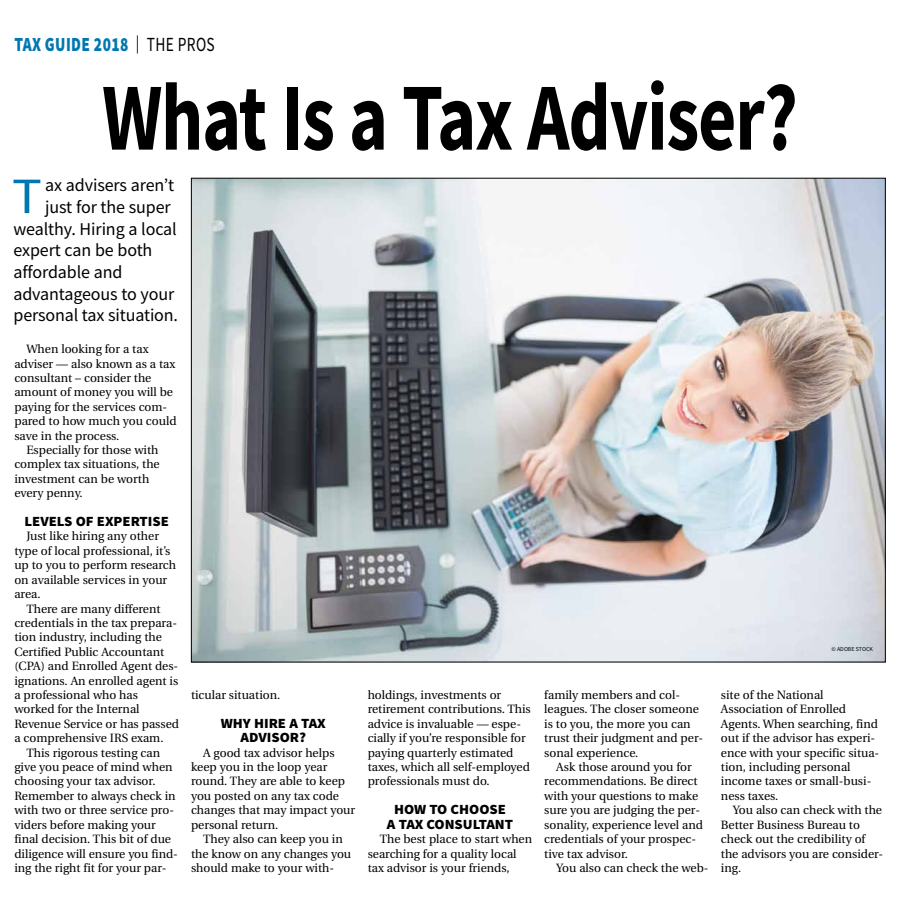
<style>
.page{position:relative;width:900px;height:908px;background:#fff}
.page>*{position:absolute;margin:0;border:0;box-sizing:border-box;transform-origin:0 0}
.t1{font:700 96px "Source Sans Pro";letter-spacing:-.015em;color:#000;scale:.77 1}
.t2{font:50.9px "Source Sans Pro";color:#0077b1;scale:1.1 1}
.t3{font:900 20px "Source Sans Pro";letter-spacing:.025em;color:#0077b1;scale:.77 1}
.t4{font:18px "Source Sans Pro";letter-spacing:-.005em;color:#000}
.t5{font:900 14px/14.4px "Source Sans Pro";color:#000;text-align:center;scale:1.05 1}
.t6{font:12px/14.4px "Utopia";color:#000}
.t7{font:6px "Source Sans Pro";color:#000}
.s1{font-weight:400;font-size:18px;color:#000}
.s2{font-weight:400;color:#000}
</style>
<div class="page">
<img style="left:193px;top:180px;width:691px;height:480px">
<h3 class="t3" style="left:14px;top:31px;width:262px">TAX GUIDE 2018 <span class="s1">|</span> <span class="s2">THE PROS</span></h3>
<h1 class="t1" style="left:102px;top:53px;width:905px">What Is a Tax Adviser?</h1>
<h2 class="t2" style="left:12px;top:164px;width:29px">T</h2>
<h3 class="t4" style="left:45px;top:174px;width:131px">ax advisers aren’t</h3>
<h3 class="t4" style="left:45px;top:195px;width:127px">just for the super</h3>
<h3 class="t4" style="left:13px;top:217px;width:165px">wealthy. Hiring a local</h3>
<h3 class="t4" style="left:13px;top:239px;width:140px">expert can be both</h3>
<h3 class="t4" style="left:13px;top:260px;width:110px">affordable and</h3>
<h3 class="t4" style="left:13px;top:282px;width:162px">advantageous to your</h3>
<h3 class="t4" style="left:13px;top:303px;width:166px">personal tax situation.</h3>
<p class="t6" style="left:26px;top:342px;width:124px">When looking for a tax</p>
<p class="t6" style="left:14px;top:356px;width:162px">adviser — also known as a tax</p>
<p class="t6" style="left:14px;top:371px;width:139px">consultant – consider the</p>
<p class="t6" style="left:14px;top:385px;width:160px">amount of money you will be</p>
<p class="t6" style="left:14px;top:399px;width:154px">paying for the services com-</p>
<p class="t6" style="left:14px;top:414px;width:164px">pared to how much you could</p>
<p class="t6" style="left:14px;top:428px;width:106px">save in the process.</p>
<p class="t6" style="left:26px;top:443px;width:134px">Especially for those with</p>
<p class="t6" style="left:14px;top:457px;width:147px">complex tax situations, the</p>
<p class="t6" style="left:14px;top:471px;width:136px">investment can be worth</p>
<p class="t6" style="left:14px;top:486px;width:70px">every penny.</p>
<p class="t5" style="left:24px;top:514px;width:139px">LEVELS OF EXPERTISE</p>
<p class="t6" style="left:14px;top:529px;width:163px;text-indent:12px">Just like hiring any other type of local professional, it’s up to you to perform research on available services in your area.</p>
<p class="t6" style="left:26px;top:601px;width:136px">There are many different</p>
<p class="t6" style="left:14px;top:615px;width:164px">credentials in the tax prepara-</p>
<p class="t6" style="left:14px;top:630px;width:149px">tion industry, including the</p>
<p class="t6" style="left:14px;top:644px;width:151px">Certified Public Accountant</p>
<p class="t6" style="left:14px;top:659px;width:165px">(CPA) and Enrolled Agent des-</p>
<p class="t6" style="left:14px;top:673px;width:165px">ignations. An enrolled agent is</p>
<p class="t6" style="left:14px;top:687px;width:125px">a professional who has</p>
<p class="t6" style="left:14px;top:702px;width:127px">worked for the Internal</p>
<p class="t6" style="left:14px;top:716px;width:166px">Revenue Service or has passed</p>
<p class="t6" style="left:14px;top:731px;width:151px">a comprehensive IRS exam.</p>
<p class="t6" style="left:26px;top:745px;width:135px">This rigorous testing can</p>
<p class="t6" style="left:14px;top:759px;width:160px">give you peace of mind when</p>
<p class="t6" style="left:14px;top:774px;width:143px">choosing your tax advisor.</p>
<p class="t6" style="left:14px;top:788px;width:163px">Remember to always check in</p>
<p class="t6" style="left:14px;top:803px;width:161px">with two or three service pro-</p>
<p class="t6" style="left:14px;top:817px;width:143px">viders before making your</p>
<p class="t6" style="left:14px;top:831px;width:158px">final decision. This bit of due</p>
<p class="t6" style="left:14px;top:846px;width:165px">diligence will ensure you find-</p>
<p class="t6" style="left:14px;top:860px;width:154px">ing the right fit for your par-</p>
<p class="t6" style="left:191px;top:687px;width:91px">ticular situation.</p>
<p class="t5" style="left:221px;top:715px;width:101px">WHY HIRE A TAX<br>ADVISOR?</p>
<p class="t6" style="left:191px;top:745px;width:166px;text-indent:12px">A good tax advisor helps keep you in the loop year round. They are able to keep you posted on any tax code changes that may impact your personal return.</p>
<p class="t6" style="left:191px;top:831px;width:162px;text-indent:12px">They also can keep you in the know on any changes you should make to your with-</p>
<p class="t6" style="left:368px;top:687px;width:165px">holdings, investments or retirement contributions. This advice is invaluable — espe&shy;cially if you’re responsible for paying quarterly estimated taxes, which all self-employed professionals must do.</p>
<p class="t5" style="left:387px;top:802px;width:122px">HOW TO CHOOSE<br>A TAX CONSULTANT</p>
<p class="t6" style="left:368px;top:831px;width:166px;text-indent:12px">The best place to start when searching for a quality local tax advisor is your friends,</p>
<p class="t6" style="left:544px;top:687px;width:160px">family members and col&shy;leagues. The closer someone is to you, the more you can trust their judgment and per&shy;sonal experience.</p>
<p class="t6" style="left:544px;top:759px;width:160px;text-indent:12px">Ask those around you for recommendations. Be direct with your questions to make sure you are judging the per&shy;sonality, experience level and credentials of your prospec&shy;tive tax advisor.</p>
<p class="t6" style="left:556px;top:860px;width:154px">You also can check the web-</p>
<p class="t7" style="left:831px;top:644px;width:43px">© ADOBE STOCK</p>
<p class="t6" style="left:721px;top:687px;width:160px">site of the National<br>Association of Enrolled<br>Agents. When searching, find out if the advisor has experi&shy;ence with your specific situa&shy;tion, including personal income taxes or small-busi&shy;ness taxes.</p>
<p class="t6" style="left:721px;top:803px;width:164px;text-indent:12px">You also can check with the<br>Better Business Bureau to check out the credibility of the advisors you are consider&shy;ing.</p>
</div>
